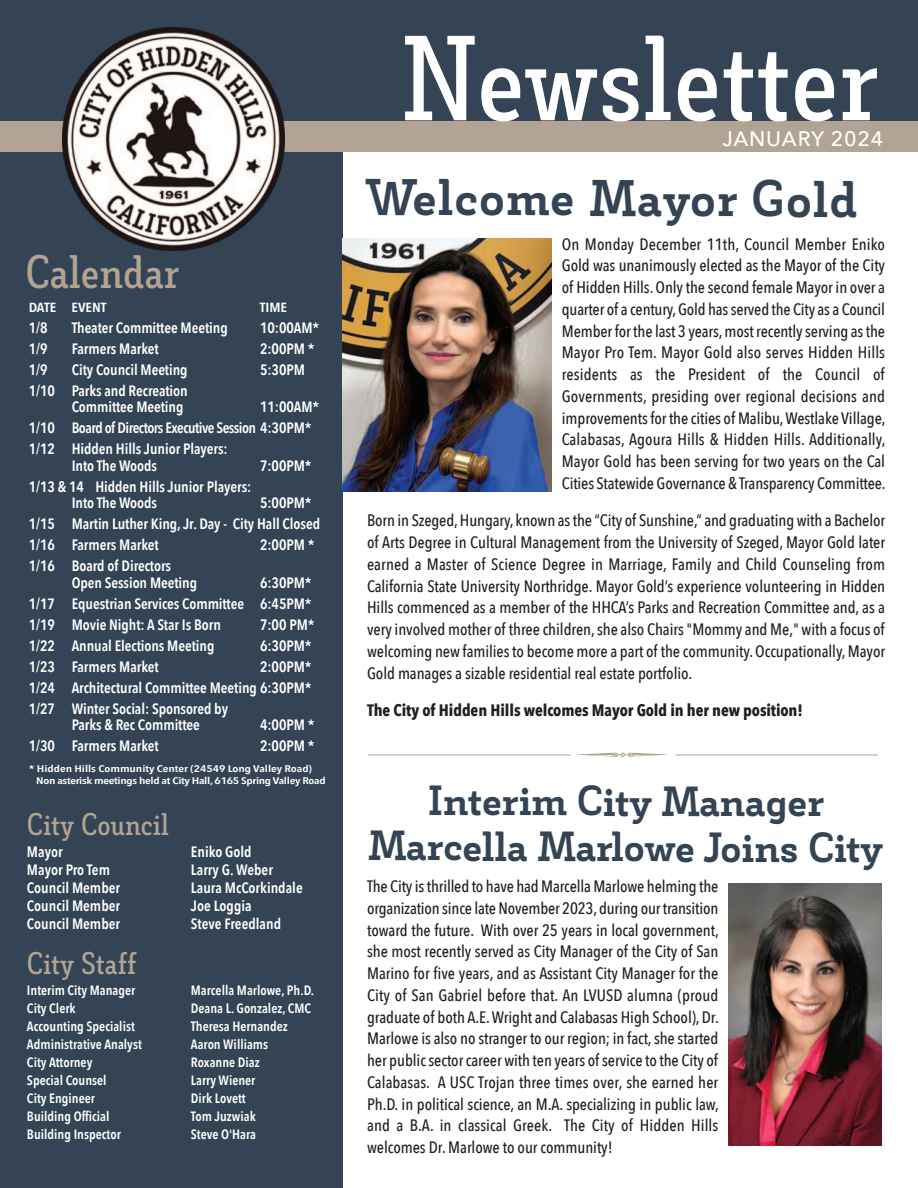
<style>
.page{position:relative;width:918px;height:1188px;background:#fff}
.page>*{position:absolute;margin:0;border:0;box-sizing:border-box;transform-origin:0 0}
.t1{font:600 115.65px "Decour Cnd";color:#fff}
.t2{font:900 49.5px "Decour";letter-spacing:.01em;color:#344454}
.t3{font:600 45px "Decour Cnd";color:#b1a494}
.t4{font:900 40.5px "Decour";letter-spacing:-.02em;color:#344454}
.t5{font:600 30px "Decour Cnd";color:#b1a494}
.t6{font:500 21px "Avenir Next";letter-spacing:.04em;color:#fff}
.t7{font:500 16.5px/21.8px "Avenir Next Condensed";letter-spacing:-.005em;color:#231f20;text-align:justify}
.t8{font:700 16.5px "Avenir Next Condensed";letter-spacing:-.005em;color:#231f20}
.t9{font:600 15px "Avenir Next Condensed";letter-spacing:-.005em;color:#fff}
.t10{font:600 15px "Avenir Next Condensed";letter-spacing:-.035em;color:#fff}
.t11{font:600 13.5px "Avenir Next Condensed";color:#fff}
.t12{font:600 13.2px "Avenir Next Condensed";letter-spacing:-.005em;color:#fff;scale:1.14 1}
.t13{font:600 9.6px "Avenir Next Condensed";letter-spacing:-.025em;color:#fff;scale:1.33 1}
.t14{font:600 9.6px "Avenir Next Condensed";letter-spacing:-.005em;color:#fff;scale:1.33 1}
</style>
<div class="page">
<div style="left:0;top:141px;width:342px;height:1047px;background:#344454"></div>
<div style="left:0;top:0;width:918px;height:129px;background:#344454"></div>
<div style="left:0;top:122px;width:918px;height:30px;background:#b1a494"></div>
<img style="left:62px;top:28px;width:223px;height:222px">
<img style="left:342px;top:239px;width:209px;height:252px">
<img style="left:729px;top:884px;width:152px;height:262px">
<hr style="left:368px;top:755px;width:203px;height:1px;background:#b1a494">
<hr style="left:676px;top:755px;width:202px;height:1px;background:#b1a494">
<p class="t3" style="left:25px;top:247px;width:156px">Calendar</p>
<p class="t12" style="left:29px;top:299px;width:70px">DATE EVENT</p>
<p class="t12" style="left:260px;top:299px;width:25px">TIME</p>
<p class="t9" style="left:29px;top:318px;width:20px">1/8</p>
<p class="t9" style="left:72px;top:318px;width:158px">Theater Committee Meeting</p>
<p class="t9" style="left:260px;top:318px;width:61px">10:00AM*</p>
<p class="t9" style="left:29px;top:339px;width:20px">1/9</p>
<p class="t9" style="left:72px;top:339px;width:89px">Farmers Market</p>
<p class="t9" style="left:260px;top:339px;width:56px">2:00PM *</p>
<p class="t9" style="left:29px;top:360px;width:20px">1/9</p>
<p class="t9" style="left:72px;top:360px;width:117px">City Council Meeting</p>
<p class="t9" style="left:260px;top:360px;width:46px">5:30PM</p>
<p class="t9" style="left:29px;top:381px;width:160px">1/10 Parks and Recreation</p>
<p class="t9" style="left:72px;top:397px;width:113px">Committee Meeting</p>
<p class="t9" style="left:260px;top:397px;width:61px">11:00AM*</p>
<p class="t10" style="left:29px;top:418px;width:284px">1/10 Board of Directors Executive Session 4:30PM*</p>
<p class="t9" style="left:29px;top:439px;width:200px">1/12 Hidden Hills Junior Players:</p>
<p class="t9" style="left:72px;top:456px;width:87px">Into The Woods</p>
<p class="t9" style="left:260px;top:456px;width:53px">7:00PM*</p>
<p class="t9" style="left:29px;top:477px;width:224px">1/13 &amp; 14 Hidden Hills Junior Players:</p>
<p class="t9" style="left:72px;top:493px;width:87px">Into The Woods</p>
<p class="t9" style="left:260px;top:493px;width:53px">5:00PM*</p>
<p class="t9" style="left:29px;top:514px;width:293px">1/15 Martin Luther King, Jr. Day - City Hall Closed</p>
<p class="t9" style="left:29px;top:535px;width:132px">1/16 Farmers Market</p>
<p class="t9" style="left:260px;top:535px;width:56px">2:00PM *</p>
<p class="t9" style="left:29px;top:556px;width:144px">1/16 Board of Directors</p>
<p class="t9" style="left:72px;top:573px;width:127px">Open Session Meeting</p>
<p class="t9" style="left:260px;top:573px;width:53px">6:30PM*</p>
<p class="t9" style="left:29px;top:594px;width:284px">1/17 Equestrian Services Committee 6:45PM*</p>
<p class="t9" style="left:29px;top:615px;width:194px">1/19 Movie Night: A Star Is Born</p>
<p class="t9" style="left:260px;top:615px;width:56px">7:00 PM*</p>
<p class="t9" style="left:29px;top:636px;width:187px">1/22 Annual Elections Meeting</p>
<p class="t9" style="left:260px;top:636px;width:53px">6:30PM*</p>
<p class="t9" style="left:29px;top:657px;width:132px">1/23 Farmers Market</p>
<p class="t9" style="left:260px;top:657px;width:53px">2:00PM*</p>
<p class="t9" style="left:29px;top:678px;width:284px">1/24 Architectural Committee Meeting 6:30PM*</p>
<p class="t9" style="left:29px;top:699px;width:201px">1/27 Winter Social: Sponsored by</p>
<p class="t9" style="left:72px;top:715px;width:130px">Parks &amp; Rec Committee</p>
<p class="t9" style="left:260px;top:715px;width:56px">4:00PM *</p>
<p class="t9" style="left:29px;top:736px;width:132px">1/30 Farmers Market</p>
<p class="t9" style="left:260px;top:736px;width:56px">2:00PM *</p>
<p class="t14" style="left:29px;top:763px;width:214px">* Hidden Hills Community Center (24549 Long Valley Road)</p>
<p class="t13" style="left:36px;top:775px;width:219px">Non asterisk meetings held at City Hall, 6165 Spring Valley Road</p>
<p class="t5" style="left:27px;top:807px;width:144px">City Council</p>
<p class="t9" style="left:27px;top:842px;width:37px">Mayor</p>
<p class="t9" style="left:191px;top:842px;width:62px">Eniko Gold</p>
<p class="t9" style="left:27px;top:860px;width:85px">Mayor Pro Tem</p>
<p class="t9" style="left:191px;top:860px;width:84px">Larry G. Weber</p>
<p class="t9" style="left:27px;top:878px;width:95px">Council Member</p>
<p class="t9" style="left:191px;top:878px;width:113px">Laura McCorkindale</p>
<p class="t9" style="left:27px;top:896px;width:95px">Council Member</p>
<p class="t9" style="left:191px;top:896px;width:62px">Joe Loggia</p>
<p class="t9" style="left:27px;top:914px;width:95px">Council Member</p>
<p class="t9" style="left:191px;top:914px;width:92px">Steve Freedland</p>
<p class="t5" style="left:27px;top:946px;width:111px">City Staff</p>
<p class="t11" style="left:27px;top:982px;width:110px">Interim City Manager</p>
<p class="t11" style="left:191px;top:982px;width:125px">Marcella Marlowe, Ph.D.</p>
<p class="t11" style="left:27px;top:1000px;width:50px">City Clerk</p>
<p class="t11" style="left:191px;top:1000px;width:122px">Deana L. Gonzalez, CMC</p>
<p class="t11" style="left:27px;top:1018px;width:109px">Accounting Specialist</p>
<p class="t11" style="left:191px;top:1018px;width:98px">Theresa Hernandez</p>
<p class="t11" style="left:27px;top:1036px;width:116px">Administrative Analyst</p>
<p class="t11" style="left:191px;top:1036px;width:79px">Aaron Williams</p>
<p class="t11" style="left:27px;top:1054px;width:67px">City Attorney</p>
<p class="t11" style="left:191px;top:1054px;width:70px">Roxanne Diaz</p>
<p class="t11" style="left:27px;top:1072px;width:81px">Special Counsel</p>
<p class="t11" style="left:191px;top:1072px;width:66px">Larry Wiener</p>
<p class="t11" style="left:27px;top:1090px;width:70px">City Engineer</p>
<p class="t11" style="left:191px;top:1090px;width:56px">Dirk Lovett</p>
<p class="t11" style="left:27px;top:1108px;width:84px">Building Official</p>
<p class="t11" style="left:191px;top:1108px;width:66px">Tom Juzwiak</p>
<p class="t11" style="left:27px;top:1126px;width:95px">Building Inspector</p>
<p class="t11" style="left:191px;top:1126px;width:67px">Steve O'Hara</p>
<p class="t1" style="left:400px;top:13px;width:481px">Newsletter</p>
<p class="t6" style="left:722px;top:125px;width:163px">JANUARY 2024</p>
<p class="t2" style="left:365px;top:180px;width:494px">Welcome Mayor Gold</p>
<p class="t7" style="left:562px;top:234px;width:325px">On Monday December 11th, Council Member Eniko Gold was unanimously elected as the Mayor of the City of Hidden Hills. Only the second female Mayor in over a quarter of a century, Gold has served the City as a Council Member for the last 3 years, most recently serving as the Mayor Pro Tem. Mayor Gold also serves Hidden Hills residents as the President of the Council of Governments, presiding over regional decisions and improvements for the cities of Malibu, Westlake Village, Calabasas, Agoura Hills &amp; Hidden Hills. Additionally, Mayor Gold has been serving for two years on the Cal Cities Statewide Governance &amp; Transparency Committee.</p>
<p class="t7" style="left:367px;top:510px;width:520px">Born in Szeged, Hungary, known as the “City of Sunshine,” and graduating with a Bachelor of Arts Degree in Cultural Management from the University of Szeged, Mayor Gold later earned a Master of Science Degree in Marriage, Family and Child Counseling from California State University Northridge. Mayor Gold’s experience volunteering in Hidden Hills commenced as a member of the HHCA’s Parks and Recreation Committee and, as a very involved mother of three children, she also Chairs "Mommy and Me," with a focus of welcoming new families to become more a part of the community. Occupationally, Mayor Gold manages a sizable residential real estate portfolio.</p>
<p class="t8" style="left:367px;top:700px;width:437px">The City of Hidden Hills welcomes Mayor Gold in her new position!</p>
<p class="t4" style="left:427px;top:786px;width:399px">Interim City Manager</p>
<p class="t4" style="left:368px;top:832px;width:518px">Marcella Marlowe Joins City</p>
<p class="t7" style="left:367px;top:876px;width:353px">The City is thrilled to have had Marcella Marlowe helming the organization since late November 2023, during our transition toward the future. With over 25 years in local government, she most recently served as City Manager of the City of San Marino for five years, and as Assistant City Manager for the City of San Gabriel before that. An LVUSD alumna (proud graduate of both A.E. Wright and Calabasas High School), Dr.<br>Marlowe is also no stranger to our region; in fact, she started her public sector career with ten years of service to the City of Calabasas. A USC Trojan three times over, she earned her Ph.D. in political science, an M.A. specializing in public law, and a B.A. in classical Greek. The City of Hidden Hills welcomes Dr. Marlowe to our community!</p>
</div>
